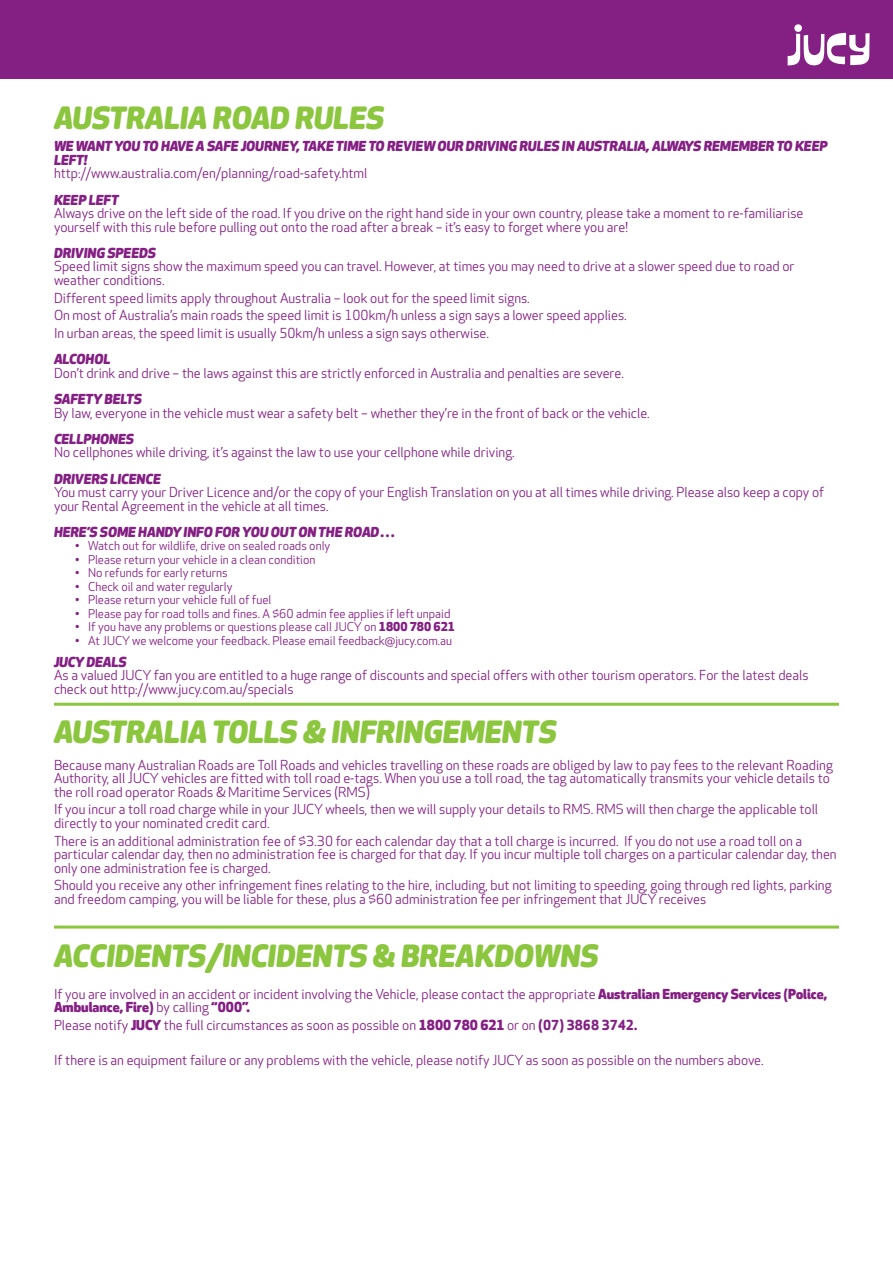
<style>
.page{position:relative;width:893px;height:1263px;background:#fff}
.page>*{position:absolute;margin:0;border:0;box-sizing:border-box;transform-origin:0 0}
.Box_type{font:italic 800 30px "Apex Rounded";color:#8bc63e}
.Back_body{font:13.5px/13.5px "Apex Rounded";color:#841f83}
.Back_subs{font:italic 800 13.5px/13.5px "Apex Rounded";color:#841f83}
.t1{font:12px "Apex Rounded";color:#841f83}
.s1{font-weight:800}
.s2{font-style:normal}
.s3{font-weight:700}
</style>
<div class="page">
<div style="left:0;top:0;width:893px;height:79px;background:#841f83"></div>
<div style="left:794px;top:24px;width:8px;height:8px;background:#fff;border-radius:50%"></div>
<svg style="left:788px;top:33px;width:82px;height:32px"></svg>
<hr style="left:54px;top:925px;width:785px;height:3px;background:#8bc63e">
<hr style="left:54px;top:703px;width:785px;height:3px;background:#8bc63e">
<p class="Box_type" style="left:54px;top:102px;width:332px">AUSTRALIA ROAD RULES</p>
<p class="Back_subs" style="left:54px;top:140px;width:775px">WE WANT YOU TO HAVE A SAFE JOURNEY, TAKE TIME TO REVIEW OUR DRIVING RULES IN AUSTRALIA, ALWAYS REMEMBER TO KEEP<br>LEFT!</p>
<p class="Back_body" style="left:54px;top:167px;width:315px">http://www.australia.com/en/planning/road-safety.html</p>
<p class="Back_subs" style="left:54px;top:193px;width:66px">KEEP LEFT</p>
<p class="Back_body" style="left:54px;top:207px;width:751px">Always drive on the left side of the road. If you drive on the right hand side in your own country, please take a moment to re-familiarise yourself with this rule before pulling out onto the road after a break – it’s easy to forget where you are!</p>
<p class="Back_subs" style="left:54px;top:247px;width:103px">DRIVING SPEEDS</p>
<p class="Back_body" style="left:54px;top:260px;width:742px">Speed limit signs show the maximum speed you can travel. However, at times you may need to drive at a slower speed due to road or weather conditions.</p>
<p class="Back_body" style="left:54px;top:291px;width:477px">Different speed limits apply throughout Australia – look out for the speed limit signs.</p>
<p class="Back_body" style="left:54px;top:309px;width:574px">On most of Australia’s main roads the speed limit is 100km/h unless a sign says a lower speed applies.</p>
<p class="Back_body" style="left:54px;top:327px;width:436px">In urban areas, the speed limit is usually 50km/h unless a sign says otherwise.</p>
<p class="Back_subs" style="left:54px;top:353px;width:58px">ALCOHOL</p>
<p class="Back_body" style="left:54px;top:367px;width:571px">Don’t drink and drive – the laws against this are strictly enforced in Australia and penalties are severe.</p>
<p class="Back_subs" style="left:54px;top:393px;width:89px">SAFETY BELTS</p>
<p class="Back_body" style="left:54px;top:406px;width:597px">By law, everyone in the vehicle must wear a safety belt – whether they’re in the front of back or the vehicle.</p>
<p class="Back_subs" style="left:54px;top:433px;width:81px">CELLPHONES</p>
<p class="Back_body" style="left:54px;top:446px;width:462px">No cellphones while driving, it’s against the law to use your cellphone while driving.</p>
<p class="Back_subs" style="left:54px;top:472px;width:108px">DRIVERS LICENCE</p>
<p class="Back_body" style="left:54px;top:486px;width:772px">You must carry your Driver Licence and/or the copy of your English Translation on you at all times while driving. Please also keep a copy of your Rental Agreement in the vehicle at all times.</p>
<p class="Back_subs" style="left:54px;top:526px;width:344px">HERE’S SOME HANDY INFO FOR YOU OUT ON THE ROAD…</p>
<p class="t1" style="left:75px;top:539px;width:257px">• Watch out for wildlife, drive on sealed roads only</p>
<p class="t1" style="left:75px;top:553px;width:242px">• Please return your vehicle in a clean condition</p>
<p class="t1" style="left:75px;top:566px;width:154px">• No refunds for early returns</p>
<p class="t1" style="left:75px;top:580px;width:159px">• Check oil and water regularly</p>
<p class="t1" style="left:75px;top:593px;width:198px">• Please return your vehicle full of fuel</p>
<p class="t1" style="left:75px;top:607px;width:377px">• Please pay for road tolls and fines. A $60 admin fee applies if left unpaid</p>
<p class="t1" style="left:75px;top:620px;width:381px">• If you have any problems or questions please call JUCY on <span class="s1">1800 780 621</span></p>
<p class="t1" style="left:75px;top:634px;width:378px">• At JUCY we welcome your feedback. Please email feedback@jucy.com.au</p>
<p class="Back_subs" style="left:54px;top:656px;width:74px">JUCY DEALS</p>
<p class="Back_body" style="left:54px;top:669px;width:756px">As a valued JUCY fan you are entitled to a huge range of discounts and special offers with other tourism operators. For the latest deals check out http://www.jucy.com.au/specials</p>
<p class="Box_type" style="left:54px;top:716px;width:504px">AUSTRALIA TOLLS &amp; INFRINGEMENTS</p>
<p class="Back_body" style="left:54px;top:758px;width:780px">Because many Australian Roads are Toll Roads and vehicles travelling on these roads are obliged by law to pay fees to the relevant Roading<br>Authority, all JUCY vehicles are fitted with toll road e-tags. When you use a toll road, the tag automatically transmits your vehicle details to the roll road operator Roads &amp; Maritime Services (RMS)</p>
<p class="Back_body" style="left:54px;top:803px;width:766px">If you incur a toll road charge while in your JUCY wheels, then we will supply your details to RMS. RMS will then charge the applicable toll directly to your nominated credit card.</p>
<p class="Back_body" style="left:54px;top:834px;width:784px">There is an additional administration fee of $3.30 for each calendar day that a toll charge is incurred. If you do not use a road toll on a particular calendar day, then no administration fee is charged for that day. If you incur multiple toll charges on a particular calendar day, then only one administration fee is charged.</p>
<p class="Back_body" style="left:54px;top:879px;width:779px">Should you receive any other infringement fines relating to the hire, including, but not limiting to speeding, going through red lights, parking and freedom camping, you will be liable for these, plus a $60 administration fee per infringement that JUCY receives</p>
<p class="Box_type" style="left:54px;top:940px;width:546px">ACCIDENTS/INCIDENTS <span class="s2">&amp;</span> BREAKDOWNS</p>
<p class="Back_body" style="left:54px;top:987px;width:775px">If you are involved in an accident or incident involving the Vehicle, please contact the appropriate <span class="s1">Australian Emergency Services (Police,<br>Ambulance, Fire)</span> by calling <span class="s1">“000”.</span></p>
<p class="Back_body" style="left:54px;top:1019px;width:585px">Please notify <span class="s1">JUCY</span> the full circumstances as soon as possible on <span class="s1">1800 780 621</span> or on <span class="s3">(07) 3868 3742.</span></p>
<p class="Back_body" style="left:54px;top:1054px;width:711px">If there is an equipment failure or any problems with the vehicle, please notify JUCY as soon as possible on the numbers above.</p>
</div>
